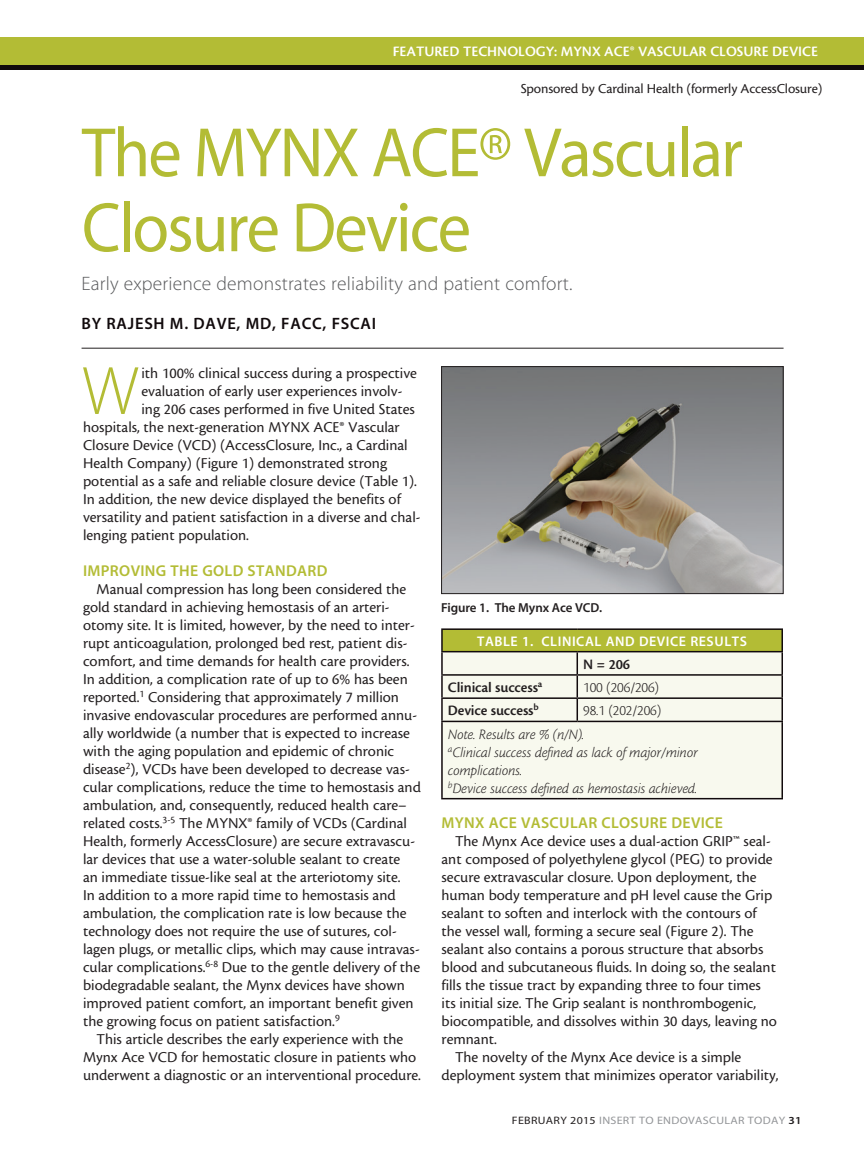
<style>
.page{position:relative;width:864px;height:1161px;background:#fff}
.page>*{position:absolute;margin:0;border:0;box-sizing:border-box;transform-origin:0 0}
._00_new_headline{font:70.5px/75px "Myriad MM 400 600";letter-spacing:-.03em;color:#b3bc35;scale:.95 1}
.Drop_Cap{font:69.15px "Myriad MM 215 600";color:#b3bc35}
.Deck{font:19.5px "Myriad MM 215 600";letter-spacing:.01em;color:#57585a}
.Byline{font:16.5px "Myriad MM 565 600";letter-spacing:.045em;color:#110a0c}
.crst_dept_body{font:15.75px/18px "Cronos MM 408 10";color:#231f20}
.Drop_Cap-2{font:15.75px "Cronos MM 408 10";color:#231f20}
.crst_dept_subhead{font:15.75px "Myriad MM 565 600";letter-spacing:.02em;color:#b3bc35}
.table_body{font:15px/18px "Cronos MM It 250 10";letter-spacing:-.01em;color:#231f20}
.t1{font:15px "Cronos MM 574 10";color:#fff}
.table_body-2{font:15px "Cronos MM 574 10";letter-spacing:-.01em;color:#231f20}
.table_body-3{font:15px "Cronos MM 250 10";letter-spacing:-.01em;color:#231f20}
.t2{font:14.25px "Cronos MM 408 9";letter-spacing:-.01em;color:#231f20}
.crst_dept_caption{font:13.95px "Myriad MM 565 600";letter-spacing:.04em;color:#fff}
.crst_dept_caption-2{font:13.05px "Myriad MM 565 600";letter-spacing:-.01em;color:#231f20}
.t3{font:10.8px "Myriad MM 400 600";letter-spacing:.025em;color:#939598;scale:1.11 1}
.s1{color:#231f20}
.s2{font-family:"Myriad MM 565 600";color:#231f20}
</style>
<div class="page">
<div style="left:0;top:37px;width:864px;height:32px;background:#b3bc35"></div>
<hr style="left:0;top:65px;width:864px;height:4px;background:#110a0c">
<hr style="left:82px;top:348px;width:702px;height:1px;background:#231f20">
<img style="left:443px;top:368px;width:339px;height:224px">
<div style="left:441px;top:366px;width:343px;height:228px;border:1px solid #231f20"></div>
<div style="left:442px;top:629px;width:340px;height:23px;background:#b3bc35"></div>
<div style="left:443px;top:652px;width:339px;height:146px;background:#f8f9ee"></div>
<hr style="left:441px;top:628px;width:136px;height:2px;background:#110a0c">
<hr style="left:441px;top:630px;width:2px;height:21px;background:#110a0c">
<hr style="left:577px;top:628px;width:206px;height:2px;background:#110a0c">
<hr style="left:441px;top:651px;width:136px;height:1px;background:#110a0c">
<hr style="left:441px;top:652px;width:2px;height:22px;background:#110a0c">
<hr style="left:577px;top:651px;width:206px;height:1px;background:#110a0c">
<hr style="left:441px;top:674px;width:136px;height:2px;background:#110a0c">
<hr style="left:441px;top:676px;width:2px;height:21px;background:#110a0c">
<hr style="left:577px;top:674px;width:206px;height:2px;background:#110a0c">
<hr style="left:441px;top:697px;width:136px;height:2px;background:#110a0c">
<hr style="left:441px;top:699px;width:2px;height:22px;background:#110a0c">
<hr style="left:577px;top:697px;width:206px;height:2px;background:#110a0c">
<svg style="left:577px;top:652px;width:1px;height:69px"></svg>
<svg style="left:782px;top:630px;width:1px;height:91px"></svg>
<hr style="left:441px;top:721px;width:136px;height:1px;background:#110a0c">
<hr style="left:441px;top:722px;width:2px;height:76px;background:#110a0c">
<hr style="left:577px;top:721px;width:206px;height:1px;background:#110a0c">
<hr style="left:782px;top:722px;width:1px;height:76px;background:#110a0c">
<hr style="left:441px;top:798px;width:136px;height:1px;background:#110a0c">
<hr style="left:577px;top:798px;width:206px;height:1px;background:#110a0c">
<p class="t1" style="left:393px;top:43px;width:427px">FEATURED TECHNOLOGY: MYNX ACE® VASCULAR CLOSURE DEVICE</p>
<p class="t2" style="left:521px;top:81px;width:303px">Sponsored by Cardinal Health (formerly AccessClosure)</p>
<p class="_00_new_headline" style="left:82px;top:119px;width:697px">The MYNX ACE® Vascular<br>Closure Device</p>
<p class="Deck" style="left:82px;top:274px;width:492px">Early experience demonstrates reliability and patient comfort.</p>
<p class="Byline" style="left:82px;top:316px;width:296px">BY RAJESH M. DAVE, MD, FACC, FSCAI</p>
<p class="Drop_Cap" style="left:82px;top:357px;width:58px">W</p>
<p class="Drop_Cap-2" style="left:142px;top:365px;width:277px">ith 100% clinical success during a prospective</p>
<p class="Drop_Cap-2" style="left:142px;top:383px;width:262px">evaluation of early user experiences involv-</p>
<p class="Drop_Cap-2" style="left:142px;top:401px;width:275px">ing 206 cases performed in five United States</p>
<p class="Drop_Cap-2" style="left:83px;top:419px;width:318px">hospitals, the next-generation MYNX ACE® Vascular</p>
<p class="Drop_Cap-2" style="left:83px;top:437px;width:326px">Closure Device (VCD) (AccessClosure, Inc., a Cardinal</p>
<p class="Drop_Cap-2" style="left:83px;top:455px;width:305px">Health Company) (Figure 1) demonstrated strong</p>
<p class="Drop_Cap-2" style="left:83px;top:473px;width:335px">potential as a safe and reliable closure device (Table 1).</p>
<p class="Drop_Cap-2" style="left:83px;top:491px;width:319px">In addition, the new device displayed the benefits of</p>
<p class="Drop_Cap-2" style="left:83px;top:509px;width:339px">versatility and patient satisfaction in a diverse and chal-</p>
<p class="Drop_Cap-2" style="left:83px;top:527px;width:167px">lenging patient population.</p>
<p class="crst_dept_subhead" style="left:83px;top:563px;width:246px">IMPROVING THE GOLD STANDARD</p>
<p class="crst_dept_body" style="left:83px;top:580px;width:339px;text-indent:14px">Manual compression has long been considered the gold standard in achieving hemostasis of an arteri&shy;otomy site. It is limited, however, by the need to inter&shy;rupt anticoagulation, prolonged bed rest, patient dis&shy;comfort, and time demands for health care providers.<br>In addition, a complication rate of up to 6% has been reported.<sup>1</sup> Considering that approximately 7 million invasive endovascular procedures are performed annu&shy;ally worldwide (a number that is expected to increase with the aging population and epidemic of chronic disease<sup>2</sup>), VCDs have been developed to decrease vas&shy;cular complications, reduce the time to hemostasis and ambulation, and, consequently, reduced health care– related costs.<sup>3-5</sup> The MYNX® family of VCDs (Cardinal Health, formerly AccessClosure) are secure extravascu&shy;lar devices that use a water-soluble sealant to create<br>an immediate tissue-like seal at the arteriotomy site.<br>In addition to a more rapid time to hemostasis and ambulation, the complication rate is low because the technology does not require the use of sutures, col&shy;lagen plugs, or metallic clips, which may cause intravas&shy;cular complications.<sup>6-8</sup> Due to the gentle delivery of the biodegradable sealant, the Mynx devices have shown improved patient comfort, an important benefit given the growing focus on patient satisfaction.<sup>9</sup></p>
<p class="crst_dept_body" style="left:83px;top:1030px;width:339px;text-align:center">This article describes the early experience with the<br>Mynx Ace VCD for hemostatic closure in patients who underwent a diagnostic or an interventional procedure.</p>
<p class="crst_dept_caption-2" style="left:441px;top:601px;width:163px">Figure 1. The Mynx Ace VCD.</p>
<p class="crst_dept_caption" style="left:477px;top:634px;width:271px">TABLE 1. CLINICAL AND DEVICE RESULTS</p>
<p class="table_body-2" style="left:583px;top:656px;width:48px">N = 206</p>
<p class="table_body-2" style="left:448px;top:680px;width:96px">Clinical success<sup>a</sup></p>
<p class="table_body-3" style="left:583px;top:680px;width:78px">100 (206/206)</p>
<p class="table_body-2" style="left:448px;top:703px;width:92px">Device success<sup>b</sup></p>
<p class="table_body-3" style="left:583px;top:703px;width:80px">98.1 (202/206)</p>
<p class="table_body" style="left:448px;top:725px;width:138px">Note. Results are % (n/N).</p>
<p class="table_body" style="left:448px;top:743px;width:251px"><sup>a</sup>Clinical success defined as lack of major/minor complications.</p>
<p class="table_body" style="left:448px;top:779px;width:251px"><sup>b</sup>Device success defined as hemostasis achieved.</p>
<p class="crst_dept_subhead" style="left:442px;top:815px;width:283px">MYNX ACE VASCULAR CLOSURE DEVICE</p>
<p class="crst_dept_body" style="left:442px;top:832px;width:337px;text-indent:14px">The Mynx Ace device uses a dual-action GRIP™ seal&shy;ant composed of polyethylene glycol (PEG) to provide secure extravascular closure. Upon deployment, the human body temperature and pH level cause the Grip sealant to soften and interlock with the contours of the vessel wall, forming a secure seal (Figure 2). The sealant also contains a porous structure that absorbs blood and subcutaneous fluids. In doing so, the sealant fills the tissue tract by expanding three to four times its initial size. The Grip sealant is nonthrombogenic, biocompatible, and dissolves within 30 days, leaving no remnant.</p>
<p class="crst_dept_body" style="left:442px;top:1048px;width:338px;text-indent:14px">The novelty of the Mynx Ace device is a simple deployment system that minimizes operator variability,</p>
<p class="t3" style="left:512px;top:1115px;width:263px"><span class="s1">FEBRUARY 2015</span> INSERT TO ENDOVASCULAR TODAY <span class="s2">31</span></p>
</div>
